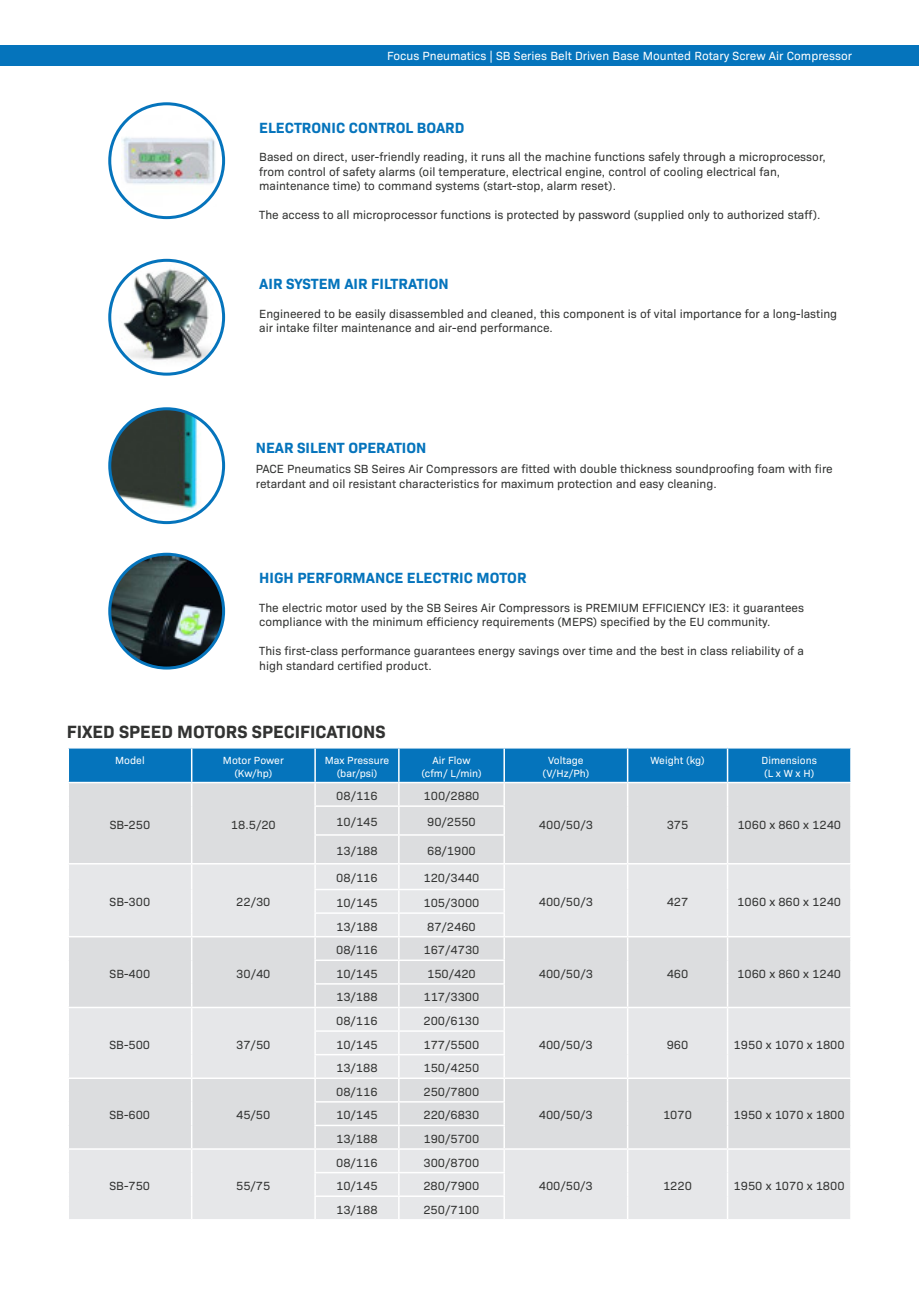
<style>
.page{position:relative;width:919px;height:1289px;background:#fff}
.page>*{position:absolute;margin:0;border:0;box-sizing:border-box;transform-origin:0 0}
.t1{font:700 18px "Bio Sans";color:#323332}
.t2{font:700 15px "Bio Sans";color:#0574bc}
.t3{font:12px/14.4px "Bio Sans";color:#323332}
.t4{font:12px "Bio Sans";color:#fff}
.t5{font:10.5px/12.6px "Bio Sans";color:#fff;text-align:center}
</style>
<div class="page">
<img style="left:110px;top:556px;width:113px;height:111px">
<div style="left:108px;top:552px;width:117px;height:117px;border:3px solid #0574bc;border-radius:50%"></div>
<img style="left:122px;top:115px;width:94px;height:91px">
<div style="left:108px;top:102px;width:117px;height:117px;border:3px solid #0574bc;border-radius:50%"></div>
<img style="left:110px;top:260px;width:113px;height:114px">
<div style="left:108px;top:259px;width:117px;height:116px;border:3px solid #0574bc;border-radius:50%"></div>
<img style="left:110px;top:409px;width:113px;height:113px;border-radius:57px">
<div style="left:108px;top:407px;width:117px;height:117px;border:3px solid #0574bc;border-radius:50%"></div>
<div style="left:0;top:45px;width:918px;height:21px;background:#0574bc"></div>
<svg style="left:68px;top:747px;width:783px;height:471px;background:#d2dbe2"></svg>
<hr style="left:314px;top:1124px;width:85px;height:2px;background:#fff">
<hr style="left:315px;top:1148px;width:84px;height:1px;background:#fff">
<hr style="left:314px;top:1171px;width:85px;height:2px;background:#fff">
<hr style="left:314px;top:1195px;width:85px;height:1px;background:#fff">
<hr style="left:399px;top:1124px;width:106px;height:2px;background:#fff">
<hr style="left:399px;top:1148px;width:105px;height:1px;background:#fff">
<hr style="left:399px;top:1171px;width:106px;height:2px;background:#fff">
<hr style="left:399px;top:1195px;width:106px;height:1px;background:#fff">
<p class="t4" style="left:387px;top:51px;width:466px">Focus Pneumatics | SB Series Belt Driven Base Mounted Rotary Screw Air Compressor</p>
<p class="t2" style="left:259px;top:121px;width:207px">ELECTRONIC CONTROL BOARD</p>
<p class="t3" style="left:259px;top:151px;width:568px">Based on direct, user-friendly reading, it runs all the machine functions safely through a microprocessor, from control of safety alarms (oil temperature, electrical engine, control of cooling electrical fan, maintenance time) to command systems (start-stop, alarm reset).</p>
<p class="t3" style="left:259px;top:208px;width:563px">The access to all microprocessor functions is protected by password (supplied only to authorized staff).</p>
<p class="t2" style="left:259px;top:278px;width:191px">AIR SYSTEM AIR FILTRATION</p>
<p class="t3" style="left:259px;top:307px;width:579px">Engineered to be easily disassembled and cleaned, this component is of vital importance for a long-lasting air intake filter maintenance and air-end performance.</p>
<p class="t2" style="left:256px;top:441px;width:172px">NEAR SILENT OPERATION</p>
<p class="t3" style="left:256px;top:463px;width:578px">PACE Pneumatics SB Seires Air Compressors are fitted with double thickness soundproofing foam with fire retardant and oil resistant characteristics for maximum protection and easy cleaning.</p>
<p class="t2" style="left:259px;top:572px;width:269px">HIGH PERFORMANCE ELECTRIC MOTOR</p>
<p class="t3" style="left:259px;top:601px;width:546px">The electric motor used by the SB Seires Air Compressors is PREMIUM EFFICIENCY IE3: it guarantees compliance with the minimum efficiency requirements (MEPS) specified by the EU community.</p>
<p class="t3" style="left:259px;top:644px;width:546px">This first-class performance guarantees energy savings over time and the best in class reliability of a high standard certified product.</p>
<h1 class="t1" style="left:67px;top:724px;width:320px">FIXED SPEED MOTORS SPECIFICATIONS</h1>
<p class="t5" style="left:115px;top:754px;width:31px">Model</p>
<p class="t5" style="left:223px;top:754px;width:62px">Motor Power (Kw/hp)</p>
<p class="t5" style="left:324px;top:754px;width:66px">Max Pressure (bar/psi)</p>
<p class="t5" style="left:421px;top:754px;width:62px">Air Flow (cfm/ L/min)</p>
<p class="t5" style="left:542px;top:754px;width:48px">Voltage (V/Hz/Ph)</p>
<p class="t5" style="left:650px;top:754px;width:56px">Weight (kg)</p>
<p class="t5" style="left:761px;top:754px;width:57px;text-align:left">Dimensions (L x W x H)</p>
<p class="t3" style="left:110px;top:818px;width:42px">SB-250</p>
<p class="t3" style="left:231px;top:818px;width:46px">18.5/20</p>
<p class="t3" style="left:110px;top:895px;width:42px">SB-300</p>
<p class="t3" style="left:236px;top:895px;width:36px">22/30</p>
<p class="t3" style="left:110px;top:967px;width:42px">SB-400</p>
<p class="t3" style="left:236px;top:967px;width:36px">30/40</p>
<p class="t3" style="left:110px;top:1038px;width:42px">SB-500</p>
<p class="t3" style="left:236px;top:1038px;width:36px">37/50</p>
<p class="t3" style="left:110px;top:1108px;width:42px">SB-600</p>
<p class="t3" style="left:236px;top:1108px;width:36px">45/50</p>
<p class="t3" style="left:109px;top:1179px;width:42px">SB-750</p>
<p class="t3" style="left:236px;top:1179px;width:36px">55/75</p>
<p class="t3" style="left:336px;top:789px;width:43px">08/116</p>
<p class="t3" style="left:423px;top:789px;width:57px">100/2880</p>
<p class="t3" style="left:336px;top:815px;width:43px">10/145</p>
<p class="t3" style="left:427px;top:815px;width:50px">90/2550</p>
<p class="t3" style="left:539px;top:818px;width:56px">400/50/3</p>
<p class="t3" style="left:666px;top:818px;width:23px">375</p>
<p class="t3" style="left:737px;top:818px;width:105px">1060 x 860 x 1240</p>
<p class="t3" style="left:336px;top:844px;width:43px">13/188</p>
<p class="t3" style="left:427px;top:844px;width:50px">68/1900</p>
<p class="t3" style="left:336px;top:872px;width:43px">08/116</p>
<p class="t3" style="left:423px;top:872px;width:57px">120/3440</p>
<p class="t3" style="left:336px;top:896px;width:43px">10/145</p>
<p class="t3" style="left:423px;top:896px;width:57px">105/3000</p>
<p class="t3" style="left:539px;top:895px;width:56px">400/50/3</p>
<p class="t3" style="left:666px;top:895px;width:23px">427</p>
<p class="t3" style="left:737px;top:895px;width:105px">1060 x 860 x 1240</p>
<p class="t3" style="left:336px;top:920px;width:43px">13/188</p>
<p class="t3" style="left:427px;top:920px;width:50px">87/2460</p>
<p class="t3" style="left:336px;top:943px;width:43px">08/116</p>
<p class="t3" style="left:423px;top:943px;width:57px">167/4730</p>
<p class="t3" style="left:336px;top:967px;width:43px">10/145</p>
<p class="t3" style="left:427px;top:967px;width:50px">150/420</p>
<p class="t3" style="left:539px;top:967px;width:56px">400/50/3</p>
<p class="t3" style="left:666px;top:967px;width:23px">460</p>
<p class="t3" style="left:737px;top:967px;width:105px">1060 x 860 x 1240</p>
<p class="t3" style="left:336px;top:990px;width:43px">13/188</p>
<p class="t3" style="left:423px;top:990px;width:57px">117/3300</p>
<p class="t3" style="left:336px;top:1014px;width:43px">08/116</p>
<p class="t3" style="left:423px;top:1014px;width:57px">200/6130</p>
<p class="t3" style="left:336px;top:1038px;width:43px">10/145</p>
<p class="t3" style="left:423px;top:1038px;width:57px">177/5500</p>
<p class="t3" style="left:538px;top:1038px;width:56px">400/50/3</p>
<p class="t3" style="left:666px;top:1038px;width:23px">960</p>
<p class="t3" style="left:733px;top:1038px;width:112px">1950 x 1070 x 1800</p>
<p class="t3" style="left:336px;top:1061px;width:43px">13/188</p>
<p class="t3" style="left:423px;top:1061px;width:57px">150/4250</p>
<p class="t3" style="left:336px;top:1085px;width:43px">08/116</p>
<p class="t3" style="left:423px;top:1085px;width:57px">250/7800</p>
<p class="t3" style="left:336px;top:1108px;width:43px">10/145</p>
<p class="t3" style="left:423px;top:1108px;width:57px">220/6830</p>
<p class="t3" style="left:538px;top:1108px;width:56px">400/50/3</p>
<p class="t3" style="left:663px;top:1108px;width:30px">1070</p>
<p class="t3" style="left:733px;top:1108px;width:112px">1950 x 1070 x 1800</p>
<p class="t3" style="left:336px;top:1132px;width:43px">13/188</p>
<p class="t3" style="left:423px;top:1132px;width:57px">190/5700</p>
<p class="t3" style="left:336px;top:1156px;width:43px">08/116</p>
<p class="t3" style="left:423px;top:1156px;width:57px">300/8700</p>
<p class="t3" style="left:336px;top:1179px;width:43px">10/145</p>
<p class="t3" style="left:423px;top:1179px;width:57px">280/7900</p>
<p class="t3" style="left:538px;top:1179px;width:56px">400/50/3</p>
<p class="t3" style="left:663px;top:1179px;width:30px">1220</p>
<p class="t3" style="left:733px;top:1179px;width:112px">1950 x 1070 x 1800</p>
<p class="t3" style="left:336px;top:1203px;width:43px">13/188</p>
<p class="t3" style="left:423px;top:1203px;width:57px">250/7100</p>
</div>
